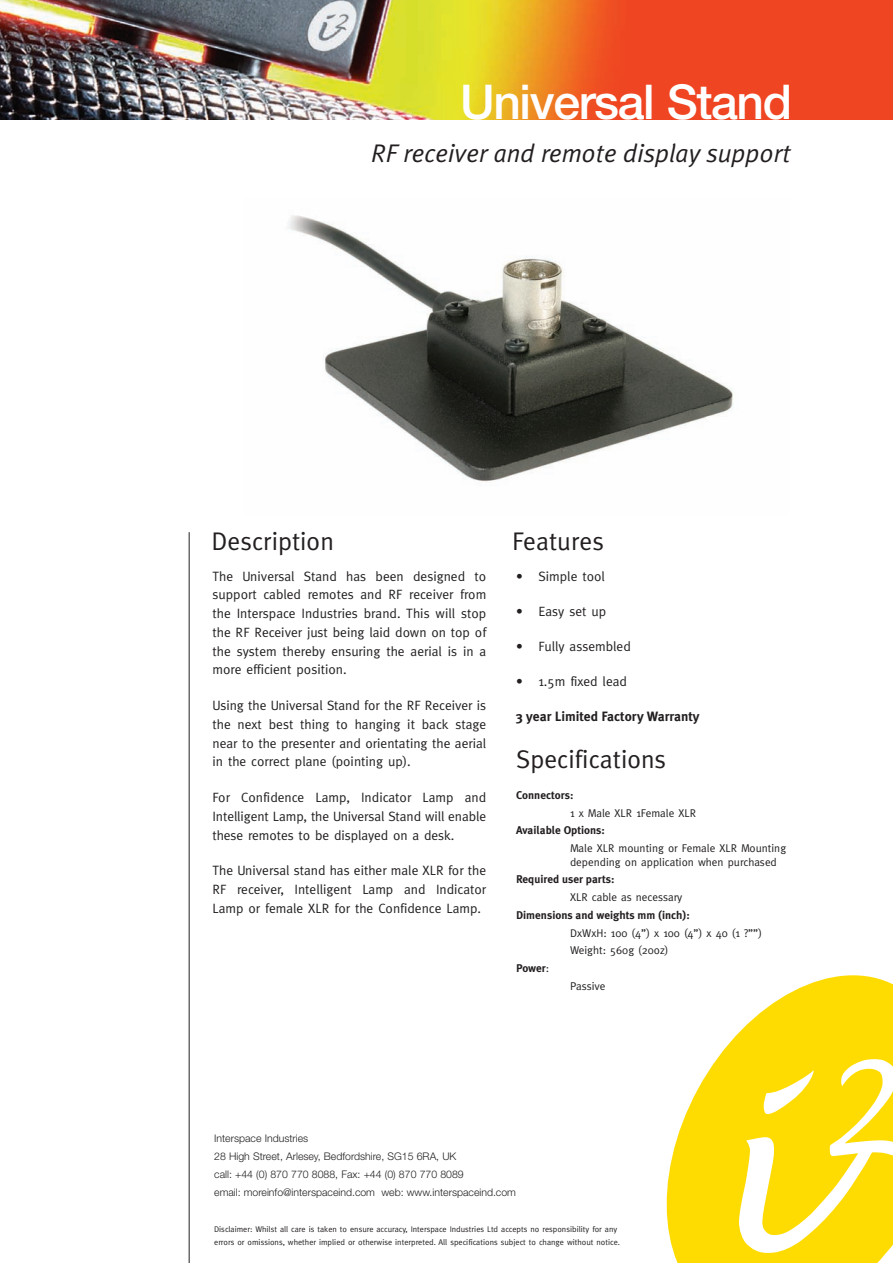
<style>
.page{position:relative;width:893px;height:1263px;background:#fff}
.page>*{position:absolute;margin:0;border:0;box-sizing:border-box;transform-origin:0 0}
.t1{font:500 48px "Helvetica Neue";letter-spacing:-.03em;color:#fff}
.t2{font:italic 25.5px "Meta Plus Normal";color:#231f20}
.t3{font:25.5px "Meta Plus Normal";color:#231f20}
.t4{font:13.5px/18.8px "Meta";color:#231f20;text-align:justify}
.t5{font:700 13.5px "Meta Plus";color:#231f20}
.t6{font:11.25px/13.5px "Meta";color:#231f20}
.t7{font:700 11.25px "Meta Plus";color:#231f20}
.t8{font:300 10.5px/18px "Helvetica Neue";color:#231f20}
.t9{font:8.25px/13.5px "Meta";color:#231f20}
.s1{font-family:"Meta";font-weight:400}
</style>
<div class="page">
<img style="left:288px;top:215px;width:445px;height:268px">
<hr style="left:189px;top:532px;width:1px;height:731px;background:#231f20">
<img style="left:0;top:0;width:892px;height:119px">
<svg style="left:666px;top:975px;width:226px;height:288px;fill:#ffdc01"></svg>
<h1 class="t1" style="left:460px;top:85px;width:334px">Universal Stand</h1>
<h2 class="t2" style="left:371px;top:143px;width:421px">RF receiver and remote display support</h2>
<h2 class="t3" style="left:211px;top:531px;width:124px">Description</h2>
<h2 class="t3" style="left:512px;top:531px;width:93px">Features</h2>
<p class="t4" style="left:212px;top:568px;width:275px">The Universal Stand has been designed to support cabled remotes and RF receiver from the Interspace Industries brand. This will stop the RF Receiver just being laid down on top of the system thereby ensuring the aerial is in a more efficient position.</p>
<p class="t4" style="left:212px;top:697px;width:275px">Using the Universal Stand for the RF Receiver is the next best thing to hanging it back stage near to the presenter and orientating the aerial in the correct plane (pointing up).</p>
<p class="t4" style="left:212px;top:789px;width:275px">For Confidence Lamp, Indicator Lamp and Intelligent Lamp, the Universal Stand will enable these remotes to be displayed on a desk.</p>
<p class="t4" style="left:212px;top:862px;width:275px">The Universal stand has either male XLR for the RF receiver, Intelligent Lamp and Indicator Lamp or female XLR for the Confidence Lamp.</p>
<p class="t4" style="left:516px;top:568px;width:90px">• Simple tool</p>
<p class="t4" style="left:516px;top:603px;width:92px">• Easy set up</p>
<p class="t4" style="left:516px;top:638px;width:116px">• Fully assembled</p>
<p class="t4" style="left:516px;top:673px;width:112px">• 1.5m fixed lead</p>
<p class="t5" style="left:516px;top:710px;width:185px">3 year Limited Factory Warranty</p>
<h2 class="t3" style="left:516px;top:750px;width:152px">Specifications</h2>
<p class="t7" style="left:516px;top:790px;width:59px">Connectors:</p>
<p class="t6" style="left:570px;top:807px;width:127px">1 x Male XLR 1Female XLR</p>
<p class="t7" style="left:516px;top:826px;width:90px">Available Options:</p>
<p class="t6" style="left:570px;top:842px;width:217px">Male XLR mounting or Female XLR Mounting depending on application when purchased</p>
<p class="t7" style="left:516px;top:875px;width:100px">Required user parts:</p>
<p class="t6" style="left:570px;top:891px;width:114px">XLR cable as necessary</p>
<p class="t7" style="left:516px;top:910px;width:175px">Dimensions and weights mm (inch):</p>
<p class="t6" style="left:570px;top:925px;width:193px;line-height:17.7px">DxWxH: 100 (4”) x 100 (4”) x 40 (1 ?””)<br>Weight: 560g (20oz)</p>
<p class="t7" style="left:516px;top:964px;width:35px">Power<span class="s1">:</span></p>
<p class="t6" style="left:570px;top:980px;width:37px">Passive</p>
<p class="t8" style="left:214px;top:1130px;width:303px">Interspace Industries<br>28 High Street, Arlesey, Bedfordshire, SG15 6RA, UK<br>call: +44 (0) 870 770 8088, Fax: +44 (0) 870 770 8089<br>email: moreinfo@interspaceind.com web: www.interspaceind.com</p>
<p class="t9" style="left:214px;top:1223px;width:407px">Disclaimer: Whilst all care is taken to ensure accuracy, Interspace Industries Ltd accepts no responsibility for any errors or omissions, whether implied or otherwise interpreted. All specifications subject to change without notice.</p>
</div>
